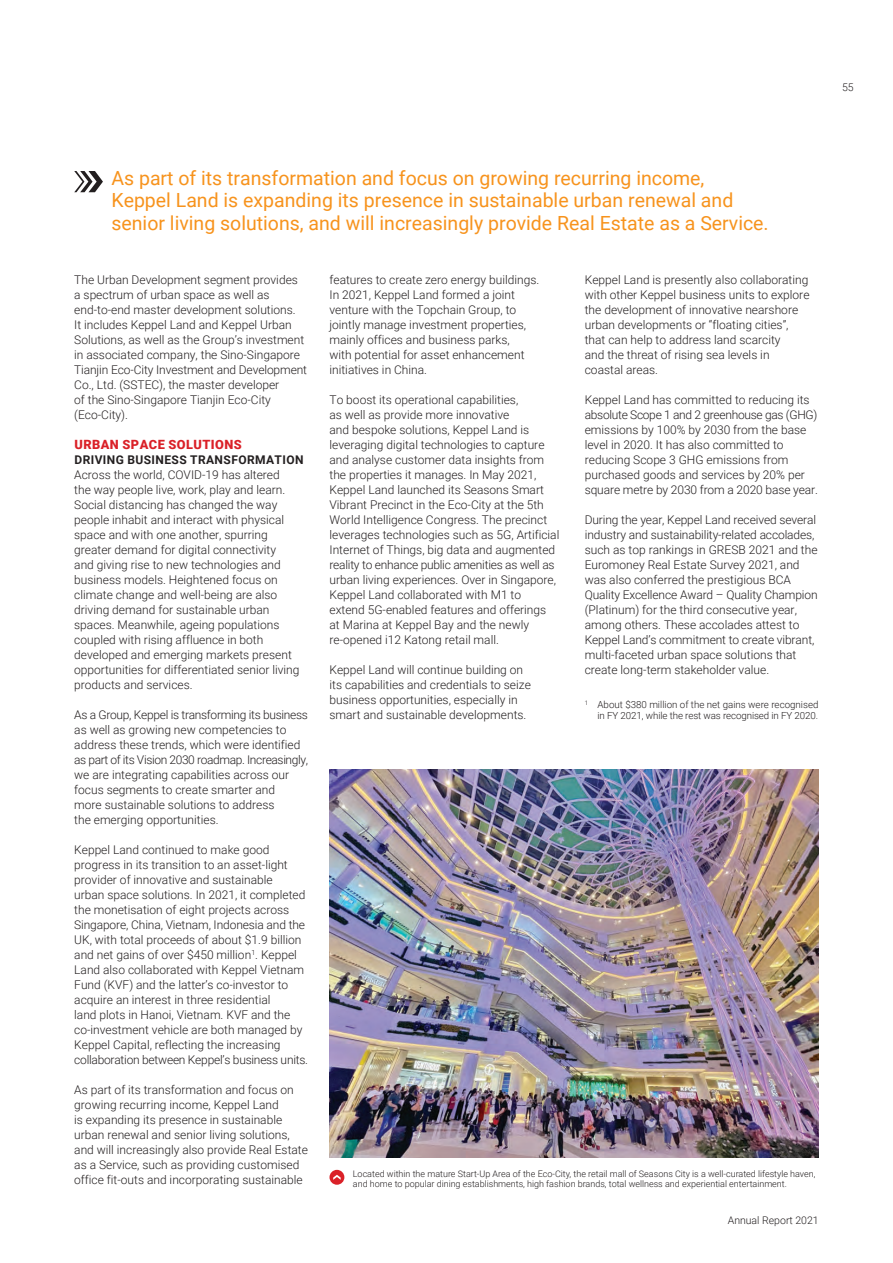
<style>
.page{position:relative;width:893px;height:1263px;background:#fff}
.page>*{position:absolute;margin:0;border:0;box-sizing:border-box;transform-origin:0 0}
.t1{font:19.5px/22.5px "Roboto";color:#f7931d}
.t2{font:900 12.75px "Roboto";letter-spacing:.035em;color:#da2128}
.t3{font:300 12px/15px "Roboto";color:#231f20}
.t4{font:700 12px "Roboto";letter-spacing:.035em;color:#231f20}
.t5{font:300 10.5px "Roboto";color:#231f20}
.t6{font:300 9.75px/11.2px "Roboto";color:#231f20;text-align:right}
.t7{font:300 9px/10.5px "Roboto";color:#231f20}
</style>
<div class="page">
<svg style="left:74px;top:171px;width:29px;height:21px"></svg>
<img style="left:329px;top:770px;width:489px;height:387px">
<div style="left:329px;top:1170px;width:15px;height:15px;background:#da2128;border-radius:50%"></div>
<svg style="left:333px;top:1175px;width:7px;height:5px"></svg>
<p class="t5" style="left:842px;top:81px;width:13px">55</p>
<h1 class="t1" style="left:111px;top:167px;width:658px">As part of its transformation and focus on growing recurring income,<br>Keppel Land is expanding its presence in sustainable urban renewal and senior living solutions, and will increasingly provide Real Estate as a Service.</h1>
<p class="t3" style="left:74px;top:273px;width:234px">The Urban Development segment provides a spectrum of urban space as well as end-to-end master development solutions.<br>It includes Keppel Land and Keppel Urban Solutions, as well as the Group’s investment in associated company, the Sino-Singapore Tianjin Eco-City Investment and Development Co., Ltd. (SSTEC), the master developer<br>of the Sino-Singapore Tianjin Eco-City (Eco-City).</p>
<p class="t2" style="left:74px;top:437px;width:169px">URBAN SPACE SOLUTIONS</p>
<p class="t4" style="left:74px;top:453px;width:230px">DRIVING BUSINESS TRANSFORMATION</p>
<p class="t3" style="left:74px;top:468px;width:227px">Across the world, COVID-19 has altered the way people live, work, play and learn.<br>Social distancing has changed the way people inhabit and interact with physical space and with one another, spurring greater demand for digital connectivity<br>and giving rise to new technologies and business models. Heightened focus on climate change and well-being are also driving demand for sustainable urban spaces. Meanwhile, ageing populations coupled with rising affluence in both developed and emerging markets present opportunities for differentiated senior living products and services.</p>
<p class="t3" style="left:74px;top:708px;width:235px">As a Group, Keppel is transforming its business as well as growing new competencies to address these trends, which were identified as part of its Vision 2030 roadmap. Increasingly, we are integrating capabilities across our focus segments to create smarter and<br>more sustainable solutions to address<br>the emerging opportunities.</p>
<p class="t3" style="left:74px;top:843px;width:235px">Keppel Land continued to make good progress in its transition to an asset-light provider of innovative and sustainable<br>urban space solutions. In 2021, it completed the monetisation of eight projects across Singapore, China, Vietnam, Indonesia and the UK, with total proceeds of about $1.9 billion and net gains of over $450 million<sup>1</sup>. Keppel Land also collaborated with Keppel Vietnam Fund (KVF) and the latter’s co-investor to acquire an interest in three residential<br>land plots in Hanoi, Vietnam. KVF and the co-investment vehicle are both managed by Keppel Capital, reflecting the increasing collaboration between Keppel’s business units.</p>
<p class="t3" style="left:74px;top:1083px;width:235px">As part of its transformation and focus on growing recurring income, Keppel Land<br>is expanding its presence in sustainable urban renewal and senior living solutions, and will increasingly also provide Real Estate as a Service, such as providing customised office fit-outs and incorporating sustainable</p>
<p class="t3" style="left:329px;top:273px;width:211px">features to create zero energy buildings.<br>In 2021, Keppel Land formed a joint venture with the Topchain Group, to jointly manage investment properties, mainly offices and business parks,<br>with potential for asset enhancement initiatives in China.</p>
<p class="t3" style="left:329px;top:393px;width:231px">To boost its operational capabilities,<br>as well as provide more innovative<br>and bespoke solutions, Keppel Land is leveraging digital technologies to capture and analyse customer data insights from the properties it manages. In May 2021, Keppel Land launched its Seasons Smart Vibrant Precinct in the Eco-City at the 5th World Intelligence Congress. The precinct leverages technologies such as 5G, Artificial Internet of Things, big data and augmented reality to enhance public amenities as well as urban living experiences. Over in Singapore, Keppel Land collaborated with M1 to extend 5G-enabled features and offerings at Marina at Keppel Bay and the newly re-opened i12 Katong retail mall.</p>
<p class="t3" style="left:329px;top:663px;width:203px">Keppel Land will continue building on its capabilities and credentials to seize business opportunities, especially in smart and sustainable developments.</p>
<p class="t3" style="left:584px;top:273px;width:226px">Keppel Land is presently also collaborating with other Keppel business units to explore the development of innovative nearshore urban developments or “floating cities”, that can help to address land scarcity<br>and the threat of rising sea levels in coastal areas.</p>
<p class="t3" style="left:584px;top:393px;width:235px">Keppel Land has committed to reducing its absolute Scope 1 and 2 greenhouse gas (GHG) emissions by 100% by 2030 from the base level in 2020. It has also committed to reducing Scope 3 GHG emissions from purchased goods and services by 20% per square metre by 2030 from a 2020 base year.</p>
<p class="t3" style="left:584px;top:513px;width:234px">During the year, Keppel Land received several industry and sustainability-related accolades, such as top rankings in GRESB 2021 and the Euromoney Real Estate Survey 2021, and was also conferred the prestigious BCA Quality Excellence Award – Quality Champion (Platinum) for the third consecutive year, among others. These accolades attest to Keppel Land’s commitment to create vibrant, multi-faceted urban space solutions that create long-term stakeholder value.</p>
<p class="t6" style="left:584px;top:699px;width:235px"><sup>1</sup> About $380 million of the net gains were recognised in FY 2021, while the rest was recognised in FY 2020.</p>
<p class="t7" style="left:353px;top:1168px;width:464px">Located within the mature Start-Up Area of the Eco-City, the retail mall of Seasons City is a well-curated lifestyle haven, and home to popular dining establishments, high fashion brands, total wellness and experiential entertainment.</p>
<p class="t5" style="left:727px;top:1214px;width:92px">Annual Report 2021</p>
</div>
